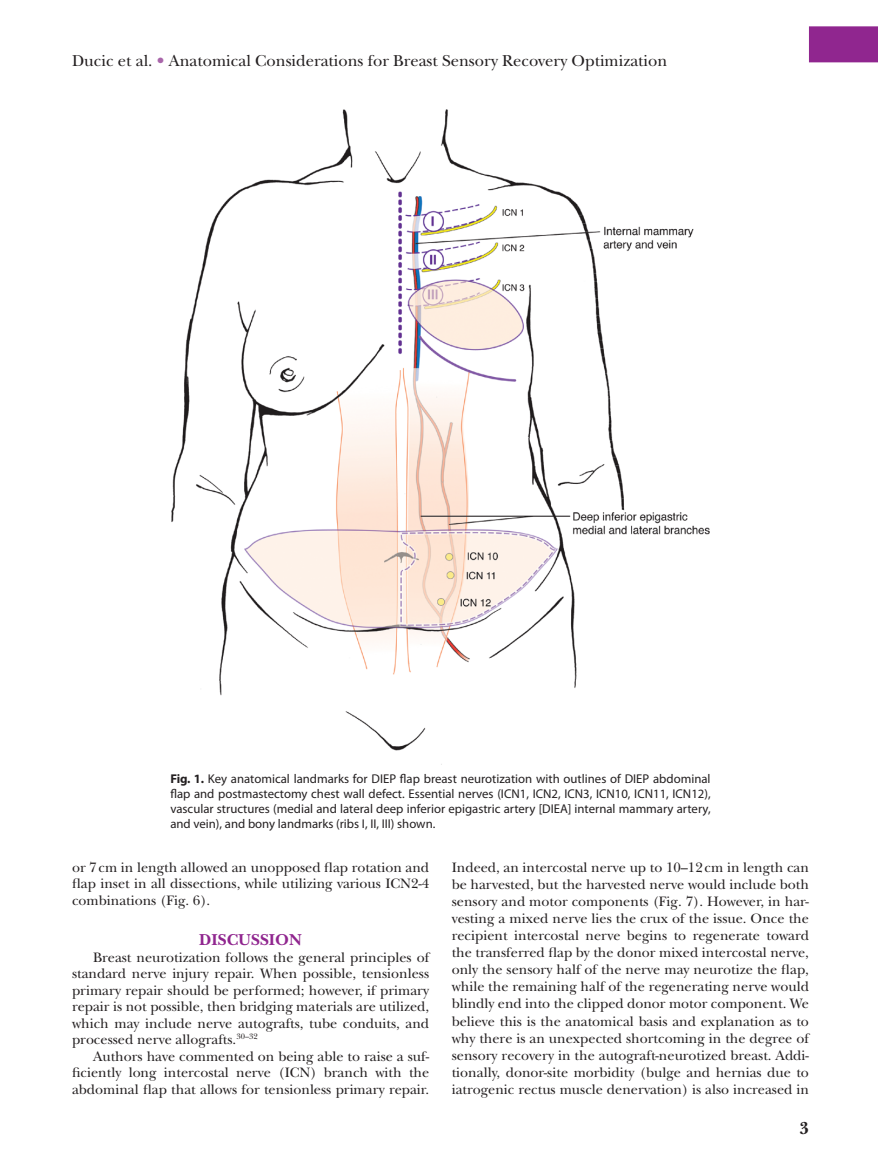
<style>
.page{position:relative;width:878px;height:1175px;background:#fff}
.page>*{position:absolute;margin:0;border:0;box-sizing:border-box;transform-origin:0 0}
.t1{font:700 18px "New Baskerville";color:#231f20}
.t2{font:16.5px "New Baskerville";color:#231f20}
.t3{font:700 16.5px "New Baskerville";color:#90268f}
.t4{font:14.25px/17.1px "New Baskerville";color:#231f20;text-align:justify}
.t5{font:12.75px/15px "Myriad Pro";color:#231f20;text-align:justify}
.s1{color:#a966aa}
.s2{font-weight:700}
</style>
<div class="page">
<div style="left:808px;top:26px;width:70px;height:36px;background:#90268f"></div>
<img style="left:171px;top:109px;width:539px;height:656px">
<p class="t2" style="left:72px;top:51px;width:596px">Ducic et al. <span class="s1">•</span> Anatomical Considerations for Breast Sensory Recovery Optimization</p>
<p class="t5" style="left:170px;top:771px;width:542px"><span class="s2">Fig. 1.</span> Key anatomical landmarks for DIEP flap breast neurotization with outlines of DIEP abdominal flap and postmastectomy chest wall defect. Essential nerves (ICN 1, ICN2, ICN3, ICN 10, ICN 11, ICN 12), vascular structures (medial and lateral deep inferior epigastric artery [DIEA] internal mammary artery, and vein), and bony landmarks (ribs I, II, III) shown.</p>
<p class="t4" style="left:72px;top:858px;width:359px;line-height:16.5px">or 7cm in length allowed an unopposed flap rotation and flap inset in all dissections, while utilizing various ICN2-4 combinations (Fig. 6).</p>
<p class="t3" style="left:199px;top:930px;width:104px">DISCUSSION</p>
<p class="t4" style="left:72px;top:948px;width:359px;line-height:16.5px;text-indent:21px">Breast neurotization follows the general principles of standard nerve injury repair. When possible, tensionless primary repair should be performed; however, if primary repair is not possible, then bridging materials are utilized, which may include nerve autografts, tube conduits, and processed nerve allografts.<sup>30–32</sup></p>
<p class="t4" style="left:72px;top:1047px;width:359px;line-height:16.5px;text-indent:21px">Authors have commented on being able to raise a suf&shy;ficiently long intercostal nerve (ICN) branch with the abdominal flap that allows for tensionless primary repair.</p>
<p class="t4" style="left:451px;top:858px;width:359px">Indeed, an intercostal nerve up to 10–12cm in length can be harvested, but the harvested nerve would include both sensory and motor components (Fig. 7). However, in har&shy;vesting a mixed nerve lies the crux of the issue. Once the recipient intercostal nerve begins to regenerate toward the transferred flap by the donor mixed intercostal nerve, only the sensory half of the nerve may neurotize the flap, while the remaining half of the regenerating nerve would blindly end into the clipped donor motor component. We believe this is the anatomical basis and explanation as to why there is an unexpected shortcoming in the degree of sensory recovery in the autograft-neurotized breast. Addi&shy;tionally, donor-site morbidity (bulge and hernias due to iatrogenic rectus muscle denervation) is also increased in</p>
<p class="t1" style="left:799px;top:1118px;width:11px">3</p>
</div>
